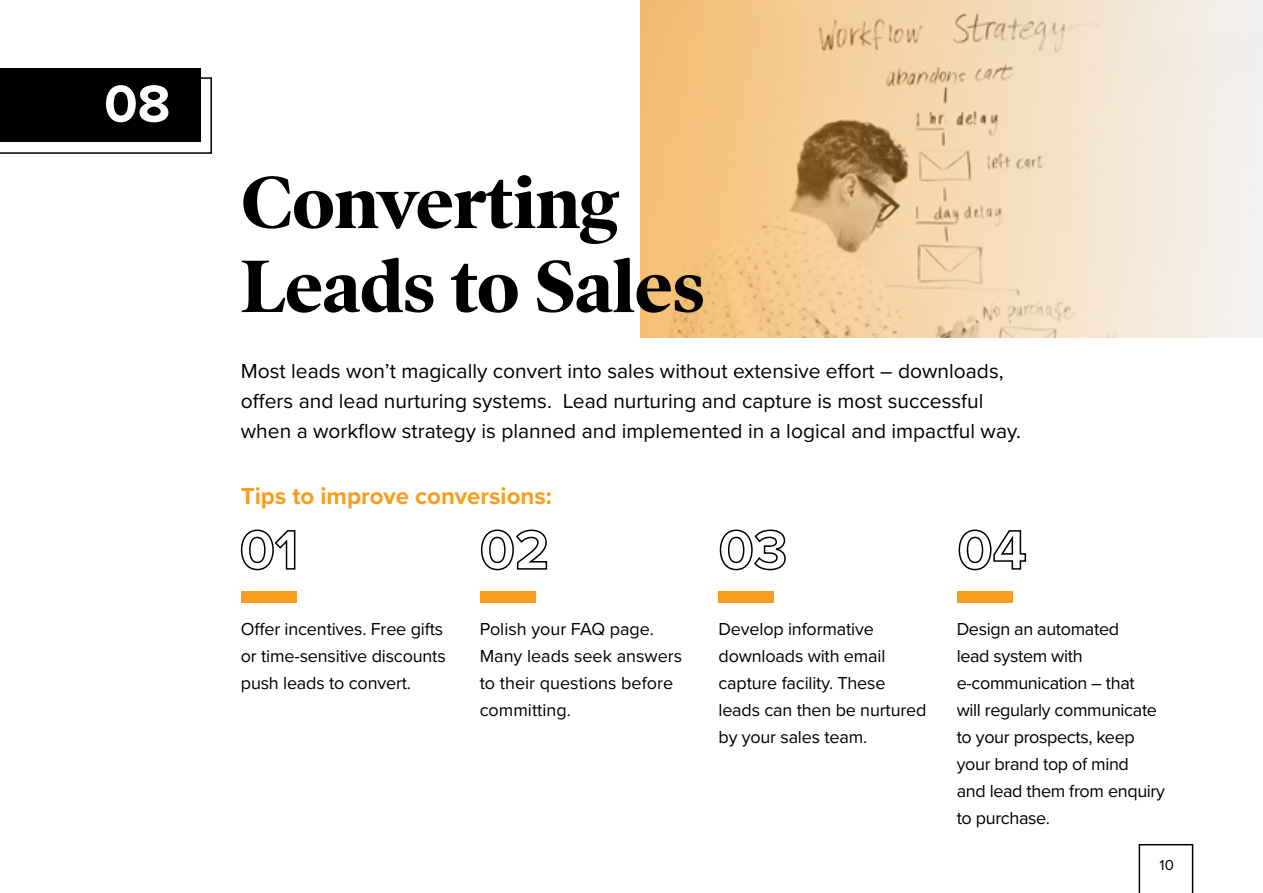
<style>
.page{position:relative;width:1263px;height:893px;background:#fff}
.page>*{position:absolute;margin:0;border:0;box-sizing:border-box;transform-origin:0 0}
.t1{font:700 75px/84px "Poynter OS Disp";color:#000}
.t2{font:700 54px "Proxima Nova";color:#fff}
.t3{font:700 24px "Proxima Nova";color:#f99d1e}
.t4{font:21px/30px "Proxima Nova";color:#000}
.t5{font:18px/27px "Proxima Nova";letter-spacing:-.01em;color:#000}
.t6{font:15px "Proxima Nova";color:#000}
</style>
<div class="page">
<svg style="left:1138px;top:844px;width:55px;height:49px"></svg>
<svg style="left:640px;top:0;width:623px;height:338px"></svg>
<svg style="left:240px;top:529px;width:56px;height:42px"></svg>
<svg style="left:480px;top:529px;width:68px;height:42px"></svg>
<svg style="left:719px;top:529px;width:67px;height:42px"></svg>
<svg style="left:958px;top:529px;width:69px;height:42px"></svg>
<div style="left:241px;top:591px;width:56px;height:11px;background:#f99d1e"></div>
<div style="left:480px;top:591px;width:55px;height:11px;background:#f99d1e"></div>
<div style="left:718px;top:591px;width:56px;height:11px;background:#f99d1e"></div>
<div style="left:957px;top:591px;width:56px;height:11px;background:#f99d1e"></div>
<div style="left:0;top:68px;width:200px;height:74px;background:#000"></div>
<svg style="left:0;top:77px;width:212px;height:77px"></svg>
<h2 class="t2" style="left:104px;top:63px;width:68px">08</h2>
<h1 class="t1" style="left:241px;top:160px;width:465px">Converting<br>Leads to Sales</h1>
<p class="t4" style="left:241px;top:355px;width:782px">Most leads won’t magically convert into sales without extensive effort – downloads, offers and lead nurturing systems. Lead nurturing and capture is most successful when a workflow strategy is planned and implemented in a logical and impactful way.</p>
<h3 class="t3" style="left:241px;top:478px;width:312px">Tips to improve conversions:</h3>
<p class="t5" style="left:241px;top:615px;width:206px">Offer incentives. Free gifts or time-sensitive discounts push leads to convert.</p>
<p class="t5" style="left:480px;top:615px;width:204px">Polish your FAQ page.<br>Many leads seek answers to their questions before committing.</p>
<p class="t5" style="left:718px;top:615px;width:209px">Develop informative downloads with email capture facility. These leads can then be nurtured by your sales team.</p>
<p class="t5" style="left:957px;top:615px;width:210px">Design an automated<br>lead system with e-communication – that<br>will regularly communicate to your prospects, keep your brand top of mind<br>and lead them from enquiry to purchase.</p>
<p class="t6" style="left:1160px;top:854px;width:16px">10</p>
</div>
